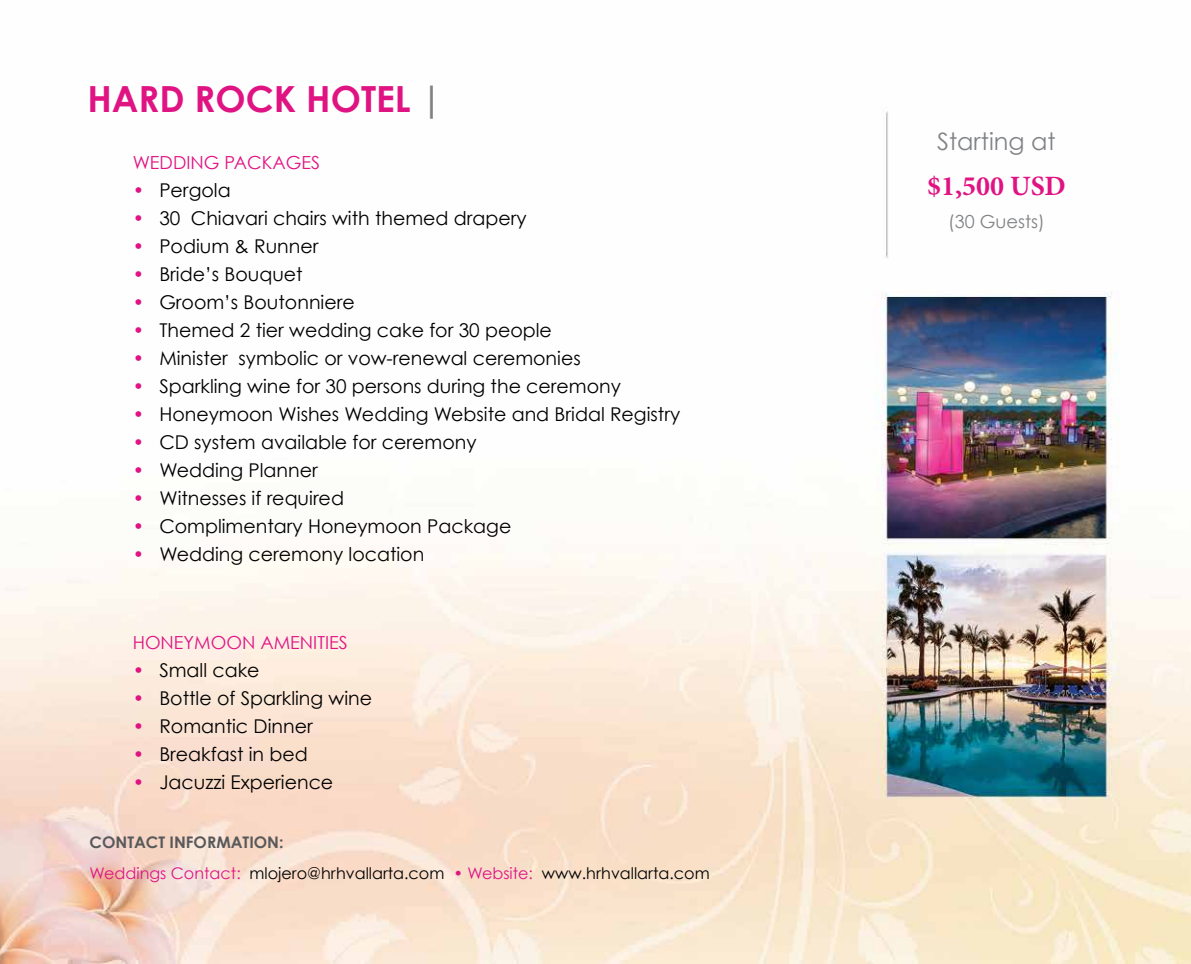
<style>
.page{position:relative;width:1191px;height:964px;background:#fff}
.page>*{position:absolute;margin:0;border:0;box-sizing:border-box;transform-origin:0 0}
.t1{font:700 36px "Century Gothic";color:#e01383}
.t2{font:700 28px "Minion Pro";color:#e01383}
.t3{font:24px "Century Gothic";color:#808285}
.t4{font:19px "Century Gothic";color:#000}
.t5{font:18px "Century Gothic";color:#e01383}
.t6{font:18px "Century Gothic";color:#808285}
.t7{font:16px/30.6px "Century Gothic";color:#000}
.s1{color:#808285}
.s2{color:#e01383}
.s3{font-weight:700;color:#e01383}
.s4{font-weight:700;color:#58595b}
</style>
<div class="page">
<img style="left:0;top:111px;width:1191px;height:853px">
<h1 class="t1" style="left:87px;top:76px;width:356px">HARD ROCK HOTEL <span class="s1">|</span></h1>
<p class="t5" style="left:133px;top:151px;width:189px">WEDDING PACKAGES</p>
<p class="t4" style="left:133px;top:178px;width:99px"><span class="s2">•</span> Pergola</p>
<p class="t4" style="left:133px;top:206px;width:395px"><span class="s3">•</span> 30 Chiavari chairs with themed drapery</p>
<p class="t4" style="left:133px;top:234px;width:187px"><span class="s3">•</span> Podium &amp; Runner</p>
<p class="t4" style="left:133px;top:262px;width:171px"><span class="s3">•</span> Bride’s Bouquet</p>
<p class="t4" style="left:133px;top:290px;width:223px"><span class="s3">•</span> Groom’s Boutonniere</p>
<p class="t4" style="left:133px;top:318px;width:421px"><span class="s3">•</span> Themed 2 tier wedding cake for 30 people</p>
<p class="t4" style="left:133px;top:346px;width:449px"><span class="s3">•</span> Minister symbolic or vow-renewal ceremonies</p>
<p class="t4" style="left:133px;top:374px;width:490px"><span class="s3">•</span> Sparkling wine for 30 persons during the ceremony</p>
<p class="t4" style="left:133px;top:402px;width:549px"><span class="s3">•</span> Honeymoon Wishes Wedding Website and Bridal Registry</p>
<p class="t4" style="left:133px;top:430px;width:345px"><span class="s3">•</span> CD system available for ceremony</p>
<p class="t4" style="left:133px;top:458px;width:187px"><span class="s3">•</span> Wedding Planner</p>
<p class="t4" style="left:133px;top:486px;width:213px"><span class="s3">•</span> Witnesses if required</p>
<p class="t4" style="left:133px;top:514px;width:380px"><span class="s3">•</span> Complimentary Honeymoon Package</p>
<p class="t4" style="left:133px;top:542px;width:293px"><span class="s3">•</span> Wedding ceremony location</p>
<p class="t5" style="left:133px;top:632px;width:216px">HONEYMOON AMENITIES</p>
<p class="t4" style="left:133px;top:659px;width:128px"><span class="s2">•</span> Small cake</p>
<p class="t4" style="left:133px;top:687px;width:241px"><span class="s2">•</span> Bottle of Sparkling wine</p>
<p class="t4" style="left:133px;top:715px;width:181px"><span class="s2">•</span> Romantic Dinner</p>
<p class="t4" style="left:133px;top:743px;width:177px"><span class="s2">•</span> Breakfast in bed</p>
<p class="t4" style="left:133px;top:771px;width:202px"><span class="s2">•</span> Jacuzzi Experience</p>
<p class="t7" style="left:90px;top:827px;width:621px"><span class="s4">CONTACT INFORMATION:<br></span><span class="s2">Weddings Contact:</span> mlojero@hrhvallarta.com <span class="s2">• Website:</span> www.hrhvallarta.com</p>
<p class="t3" style="left:937px;top:127px;width:120px">Starting at</p>
<h2 class="t2" style="left:927px;top:166px;width:140px">$1,500 USD</h2>
<p class="t6" style="left:948px;top:210px;width:98px">(30 Guests)</p>
</div>
